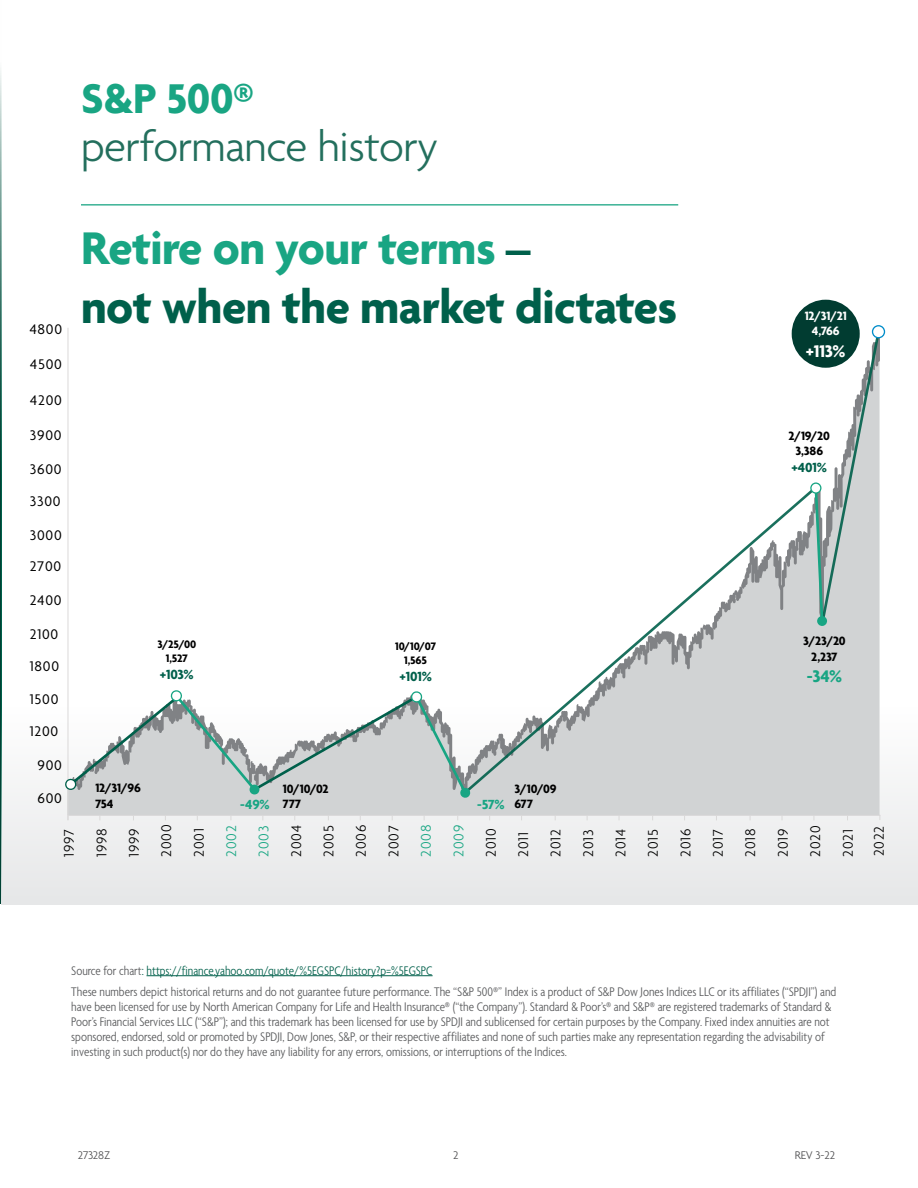
<style>
.page{position:relative;width:918px;height:1188px;background:#fff}
.page>*{position:absolute;margin:0;border:0;box-sizing:border-box;transform-origin:0 0}
.t1{font:700 49.5px/59.4px "Agenda";letter-spacing:-.01em;color:#00604b}
.t2{font:300 45px "Agenda";letter-spacing:-.01em;color:#236f5d}
.t3{font:700 45px "Agenda";color:#19a583}
.t4{font:700 18.15px "Agenda";color:#fff}
.t5{font:700 18.15px "Agenda";color:#18a583}
.t6{font:300 15.15px/32.4px "Agenda";letter-spacing:.05em;color:#000}
.t7{font:15.15px "Agenda";letter-spacing:.05em;color:#000}
.t8{font:300 15.15px/32.4px "Agenda";letter-spacing:.05em;color:#1aa784}
.t9{font:700 14.25px "Agenda";letter-spacing:-.01em;color:#01604b}
.t10{font:700 14.25px "Agenda";color:#18a583}
.t11{font:300 condensed 13.5px/15px "Agenda";color:#58595b}
.t12{font:700 13.05px/15.6px "Agenda";letter-spacing:-.01em;color:#000;text-align:center}
.t13{font:700 13.05px/15.6px "Agenda";letter-spacing:-.01em;color:#fff;text-align:center}
.t14{font:300 12px "Agenda";letter-spacing:-.01em;color:#4d4d4f}
.t15{font:700 11.7px/14.1px "Agenda";letter-spacing:-.01em;color:#000;text-align:center}
.s1{color:#19a583}
.s2{font-size:13.05px;color:#000}
.s3{color:#00604b}
</style>
<div class="page">
<hr style="left:0;top:0;width:2px;height:904px;background:#00604b">
<div style="left:1px;top:707px;width:917px;height:197px;background:#e6e7e8"></div>
<svg style="left:67px;top:331px;width:812px;height:484px;background:#d3d5d6"></svg>
<hr style="left:68px;top:328px;width:1px;height:492px;background:#dbd9d9">
<hr style="left:68px;top:815px;width:812px;height:1px;background:#dad9d9">
<svg style="left:69px;top:332px;width:811px;height:466px"></svg>
<svg style="left:463px;top:485px;width:355px;height:309px"></svg>
<svg style="left:810px;top:331px;width:70px;height:293px"></svg>
<div style="left:817px;top:616px;width:10px;height:10px;background:#18a583;border-radius:50%"></div>
<div style="left:792px;top:300px;width:68px;height:68px;background:#013c31;border-radius:50%"></div>
<svg style="left:64px;top:690px;width:407px;height:108px"></svg>
<div style="left:873px;top:326px;width:11px;height:12px;background:#fff;border-radius:50%"></div>
<div style="left:872px;top:325px;width:13px;height:13px;border:1px solid #008dca;border-radius:50%"></div>
<hr style="left:147px;top:975px;width:286px;height:1px;background:#00604b">
<hr style="left:81px;top:204px;width:597px;height:2px;background:#19a583">
<h2 class="t3" style="left:81px;top:75px;width:174px">S&amp;P 500®</h2>
<h2 class="t2" style="left:81px;top:123px;width:359px">performance history</h2>
<p class="t7" style="left:30px;top:321px;width:34px">4800</p>
<p class="t7" style="left:30px;top:356px;width:33px">4500</p>
<p class="t7" style="left:30px;top:392px;width:33px">4200</p>
<p class="t7" style="left:30px;top:427px;width:33px">3900</p>
<p class="t7" style="left:30px;top:461px;width:33px">3600</p>
<p class="t7" style="left:30px;top:493px;width:32px">3300</p>
<p class="t7" style="left:30px;top:527px;width:33px">3000</p>
<p class="t7" style="left:30px;top:558px;width:33px">2700</p>
<p class="t7" style="left:30px;top:592px;width:33px">2400</p>
<p class="t7" style="left:30px;top:626px;width:30px">2100</p>
<p class="t7" style="left:30px;top:658px;width:31px">1800</p>
<p class="t7" style="left:30px;top:691px;width:30px">1500</p>
<p class="t7" style="left:30px;top:723px;width:30px">1200</p>
<p class="t7" style="left:38px;top:757px;width:26px">900</p>
<p class="t7" style="left:38px;top:790px;width:26px">600</p>
<h1 class="t1" style="left:81px;top:221px;width:598px"><span class="s1">Retire on your terms</span> –<br>not when the market dictates</h1>
<p class="t15" style="left:157px;top:638px;width:40px">3/25/00<br>1,527</p>
<p class="t9" style="left:160px;top:667px;width:35px">+103%</p>
<p class="t12" style="left:95px;top:781px;width:47px;text-align:left">12/31/96<br>754</p>
<p class="t12" style="left:283px;top:781px;width:47px">10/10/02</p>
<p class="t10" style="left:240px;top:797px;width:63px">-49% <span class="s2">777</span></p>
<p class="t15" style="left:395px;top:640px;width:42px">10/10/07<br>1,565</p>
<p class="t9" style="left:399px;top:669px;width:34px">+101%</p>
<p class="t10" style="left:477px;top:797px;width:29px">-57%</p>
<p class="t12" style="left:514px;top:781px;width:44px;text-align:left">3/10/09<br>677</p>
<p class="t13" style="left:805px;top:308px;width:44px">12/31/21<br>4,766</p>
<h3 class="t4" style="left:806px;top:341px;width:41px">+113%</h3>
<p class="t12" style="left:789px;top:428px;width:43px">2/19/20<br>3,386</p>
<p class="t9" style="left:792px;top:460px;width:37px">+401%</p>
<p class="t12" style="left:803px;top:634px;width:44px">3/23/20<br>2,237</p>
<h3 class="t5" style="left:807px;top:667px;width:37px">-34%</h3>
<p class="t6" style="left:54px;top:857px;width:33px;rotate:-90deg">1997<br>1998<br>1999<br>2000<br>2001</p>
<p class="t8" style="left:216px;top:857px;width:33px;rotate:-90deg">2002<br>2003</p>
<p class="t6" style="left:281px;top:857px;width:33px;text-align:justify;rotate:-90deg">2004<br>2005<br>2006<br>2007</p>
<p class="t8" style="left:411px;top:857px;width:33px;rotate:-90deg">2008<br>2009</p>
<p class="t6" style="left:476px;top:857px;width:33px;rotate:-90deg">2010<br>2011<br>2012<br>2013<br>2014<br>2015<br>2016<br>2017<br>2018<br>2019<br>2020<br>2021</p>
<p class="t6" style="left:864px;top:856px;width:32px;rotate:-90deg">2022</p>
<p class="t11" style="left:71px;top:960px;width:767px;line-height:21.8px">Source for chart<span class="s3">: https://finance.yahoo.com/quote/%5EGSPC/history?p=%5EGSPC<br></span>These numbers depict historical returns and do not guarantee future performance. The “S&amp;P 500®” Index is a product of S&amp;P Dow Jones Indices LLC or its affiliates (“SPDJI”) and</p>
<p class="t11" style="left:71px;top:1000px;width:762px">have been licensed for use by North American Company for Life and Health Insurance® (“the Company”). Standard &amp; Poor’s® and S&amp;P® are registered trademarks of Standard &amp; Poor’s Financial Services LLC (“S&amp;P”); and this trademark has been licensed for use by SPDJI and sublicensed for certain purposes by the Company. Fixed index annuities are not sponsored, endorsed, sold or promoted by SPDJI, Dow Jones, S&amp;P, or their respective affiliates and none of such parties make any representation regarding the advisability of investing in such product(s) nor do they have any liability for any errors, omissions, or interruptions of the Indices.</p>
<p class="t14" style="left:78px;top:1149px;width:34px">27328Z</p>
<p class="t14" style="left:453px;top:1149px;width:7px">2</p>
<p class="t14" style="left:795px;top:1149px;width:42px">REV 3-22</p>
</div>
